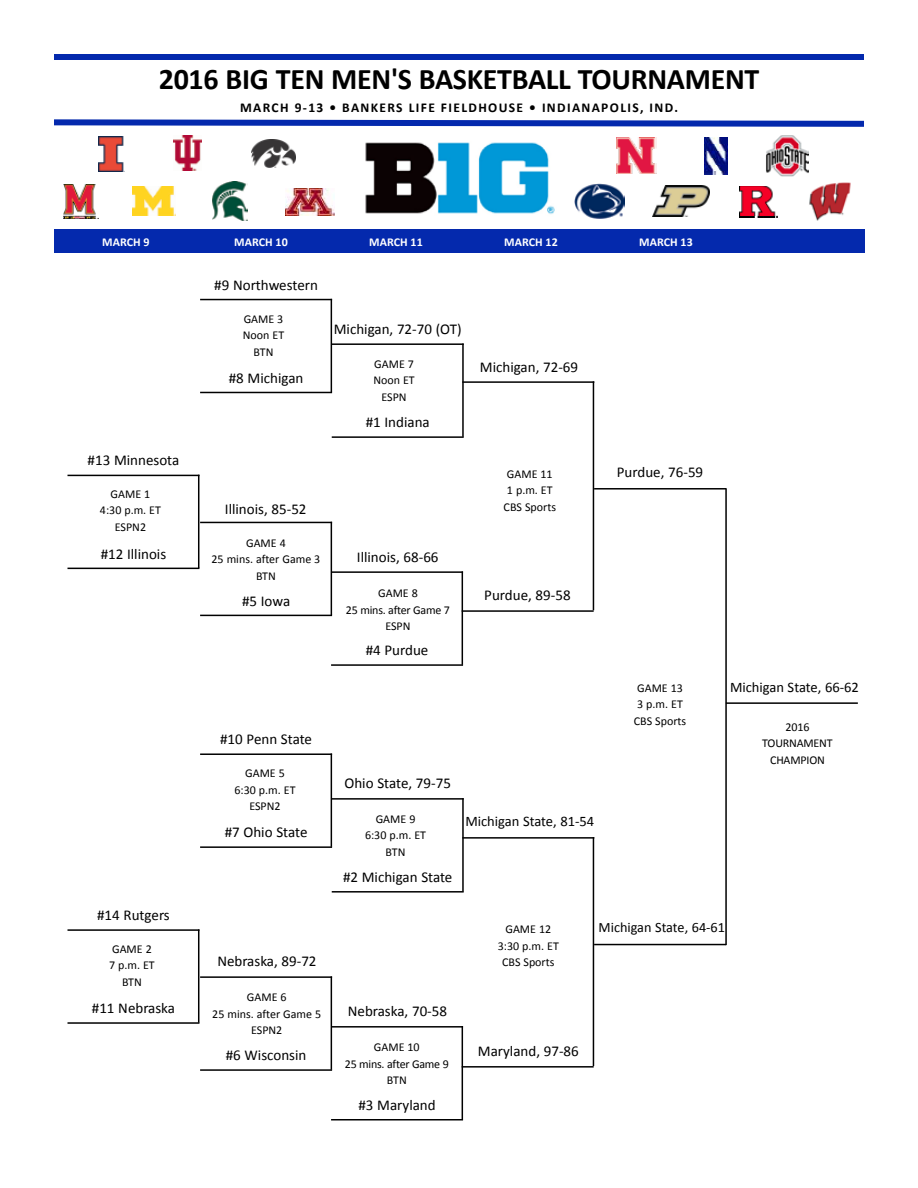
<style>
.page{position:relative;width:918px;height:1188px;background:#fff}
.page>*{position:absolute;margin:0;border:0;box-sizing:border-box;transform-origin:0 0}
.t1{font:700 30px "Calibri";letter-spacing:-.01em;color:#000}
.t2{font:15px "Calibri";color:#000}
.t3{font:14.55px "Calibri";color:#000}
.t4{font:14.25px "Calibri";color:#000}
.t5{font:700 13.5px "Calibri";letter-spacing:.1em;color:#000}
.t6{font:12px/16.5px "Calibri";color:#000;text-align:center}
.t7{font:12px/16.5px "Calibri";letter-spacing:-.02em;color:#000;text-align:center}
.t8{font:700 12px "Calibri";color:#fff}
</style>
<div class="page">
<div style="left:54px;top:230px;width:810px;height:23px;background:#0429ad"></div>
<div style="left:54px;top:54px;width:810px;height:6px;background:#0429ad"></div>
<svg style="left:54px;top:119px;width:810px;height:8px;background:#425ec1"></svg>
<img style="left:174px;top:136px;width:27px;height:34px">
<img style="left:251px;top:139px;width:45px;height:28px">
<img style="left:133px;top:186px;width:42px;height:29px">
<img style="left:213px;top:181px;width:34px;height:40px">
<img style="left:286px;top:188px;width:48px;height:28px">
<img style="left:574px;top:184px;width:50px;height:34px">
<img style="left:616px;top:138px;width:41px;height:36px">
<img style="left:653px;top:186px;width:57px;height:30px">
<img style="left:809px;top:182px;width:42px;height:39px">
<img style="left:365px;top:142px;width:190px;height:72px">
<img style="left:766px;top:135px;width:42px;height:41px">
<img style="left:704px;top:138px;width:24px;height:36px">
<img style="left:64px;top:184px;width:34px;height:35px">
<img style="left:740px;top:186px;width:38px;height:31px">
<img style="left:98px;top:136px;width:26px;height:35px">
<hr style="left:331px;top:754px;width:1px;height:93px;background:#000">
<hr style="left:200px;top:753px;width:132px;height:2px;background:#000">
<hr style="left:200px;top:846px;width:132px;height:2px;background:#000">
<hr style="left:198px;top:929px;width:1px;height:94px;background:#000">
<hr style="left:68px;top:929px;width:131px;height:2px;background:#000">
<hr style="left:68px;top:1022px;width:131px;height:2px;background:#000">
<hr style="left:331px;top:976px;width:1px;height:94px;background:#000">
<hr style="left:200px;top:976px;width:132px;height:2px;background:#000">
<hr style="left:200px;top:1069px;width:132px;height:2px;background:#000">
<hr style="left:462px;top:798px;width:2px;height:93px;background:#000">
<hr style="left:332px;top:798px;width:132px;height:2px;background:#000">
<hr style="left:332px;top:891px;width:132px;height:2px;background:#000">
<hr style="left:462px;top:1026px;width:1px;height:93px;background:#000">
<hr style="left:331px;top:1026px;width:132px;height:2px;background:#000">
<hr style="left:331px;top:1119px;width:132px;height:1px;background:#000">
<hr style="left:331px;top:299px;width:1px;height:93px;background:#000">
<hr style="left:200px;top:299px;width:132px;height:1px;background:#000">
<hr style="left:200px;top:392px;width:132px;height:1px;background:#000">
<hr style="left:198px;top:475px;width:1px;height:93px;background:#000">
<hr style="left:68px;top:475px;width:131px;height:1px;background:#000">
<hr style="left:68px;top:568px;width:131px;height:1px;background:#000">
<hr style="left:331px;top:522px;width:1px;height:93px;background:#000">
<hr style="left:200px;top:522px;width:132px;height:1px;background:#000">
<hr style="left:200px;top:615px;width:132px;height:1px;background:#000">
<hr style="left:462px;top:344px;width:2px;height:93px;background:#000">
<hr style="left:332px;top:343px;width:132px;height:2px;background:#000">
<hr style="left:332px;top:436px;width:132px;height:2px;background:#000">
<hr style="left:462px;top:571px;width:1px;height:94px;background:#000">
<hr style="left:331px;top:571px;width:132px;height:2px;background:#000">
<hr style="left:331px;top:664px;width:132px;height:2px;background:#000">
<hr style="left:462px;top:610px;width:132px;height:2px;background:#000">
<hr style="left:462px;top:381px;width:132px;height:2px;background:#000">
<hr style="left:593px;top:381px;width:1px;height:229px;background:#000">
<hr style="left:594px;top:488px;width:132px;height:2px;background:#000">
<hr style="left:462px;top:1066px;width:132px;height:2px;background:#000">
<hr style="left:462px;top:837px;width:132px;height:2px;background:#000">
<hr style="left:593px;top:837px;width:1px;height:229px;background:#000">
<hr style="left:594px;top:944px;width:132px;height:1px;background:#000">
<hr style="left:725px;top:488px;width:2px;height:457px;background:#000">
<hr style="left:726px;top:702px;width:132px;height:2px;background:#000">
<h1 class="t1" style="left:159px;top:60px;width:602px">2016 BIG TEN MEN'S BASKETBALL TOURNAMENT</h1>
<p class="t5" style="left:240px;top:98px;width:439px">MARCH 9-13 • BANKERS LIFE FIELDHOUSE • INDIANAPOLIS, IND.</p>
<p class="t8" style="left:102px;top:234px;width:49px">MARCH 9</p>
<p class="t8" style="left:234px;top:234px;width:55px">MARCH 10</p>
<p class="t8" style="left:369px;top:234px;width:55px">MARCH 11</p>
<p class="t8" style="left:504px;top:234px;width:55px">MARCH 12</p>
<p class="t8" style="left:639px;top:234px;width:55px">MARCH 13</p>
<p class="t2" style="left:88px;top:450px;width:93px">#13 Minnesota</p>
<p class="t6" style="left:100px;top:486px;width:63px">GAME 1<br>4:30 p.m. ET<br>ESPN2</p>
<p class="t2" style="left:101px;top:544px;width:67px">#12 Illinois</p>
<p class="t2" style="left:97px;top:905px;width:74px">#14 Rutgers</p>
<p class="t6" style="left:109px;top:941px;width:47px">GAME 2<br>7 p.m. ET<br>BTN</p>
<p class="t2" style="left:92px;top:999px;width:85px">#11 Nebraska</p>
<p class="t2" style="left:214px;top:275px;width:105px">#9 Northwestern</p>
<p class="t6" style="left:243px;top:310px;width:43px">GAME 3<br>Noon ET<br>BTN</p>
<p class="t2" style="left:229px;top:368px;width:76px">#8 Michigan</p>
<p class="t2" style="left:334px;top:320px;width:129px">Michigan, 72-70 (OT)</p>
<p class="t6" style="left:373px;top:355px;width:43px">GAME 7<br>Noon ET<br>ESPN</p>
<p class="t2" style="left:366px;top:413px;width:66px">#1 Indiana</p>
<p class="t2" style="left:480px;top:358px;width:100px">Michigan, 72-69</p>
<p class="t2" style="left:225px;top:500px;width:83px">Illinois, 85-52</p>
<p class="t6" style="left:212px;top:534px;width:110px">GAME 4<br>25 mins. after Game 3<br>BTN</p>
<p class="t2" style="left:242px;top:591px;width:50px">#5 Iowa</p>
<p class="t2" style="left:220px;top:730px;width:93px">#10 Penn State</p>
<p class="t6" style="left:234px;top:765px;width:63px">GAME 5<br>6:30 p.m. ET<br>ESPN2</p>
<p class="t2" style="left:225px;top:823px;width:84px">#7 Ohio State</p>
<p class="t2" style="left:217px;top:952px;width:101px">Nebraska, 89-72</p>
<p class="t6" style="left:212px;top:989px;width:110px">GAME 6<br>25 mins. after Game 5<br>ESPN2</p>
<p class="t2" style="left:226px;top:1046px;width:82px">#6 Wisconsin</p>
<p class="t6" style="left:504px;top:465px;width:54px;text-align:left">GAME 11<br>1 p.m. ET<br>CBS Sports</p>
<p class="t2" style="left:617px;top:462px;width:88px">Purdue, 76-59</p>
<p class="t2" style="left:357px;top:548px;width:83px">Illinois, 68-66</p>
<p class="t7" style="left:346px;top:585px;width:106px">GAME 8<br>25 mins. after Game 7<br>ESPN</p>
<p class="t2" style="left:366px;top:641px;width:64px">#4 Purdue</p>
<p class="t2" style="left:484px;top:585px;width:88px">Purdue, 89-58</p>
<p class="t2" style="left:344px;top:773px;width:108px">Ohio State, 79-75</p>
<p class="t6" style="left:365px;top:810px;width:63px">GAME 9<br>6:30 p.m. ET<br>BTN</p>
<p class="t2" style="left:343px;top:868px;width:111px">#2 Michigan State</p>
<p class="t3" style="left:465px;top:812px;width:130px">Michigan State, 81-54</p>
<p class="t6" style="left:634px;top:680px;width:54px;text-align:left">GAME 13<br>3 p.m. ET<br>CBS Sports</p>
<p class="t3" style="left:730px;top:678px;width:130px">Michigan State, 66-62</p>
<p class="t6" style="left:762px;top:718px;width:72px">2016<br>TOURNAMENT<br>CHAMPION</p>
<p class="t2" style="left:348px;top:1002px;width:101px">Nebraska, 70-58</p>
<p class="t7" style="left:345px;top:1039px;width:106px">GAME 10<br>25 mins. after Game 9<br>BTN</p>
<p class="t2" style="left:358px;top:1096px;width:79px">#3 Maryland</p>
<p class="t6" style="left:498px;top:921px;width:63px">GAME 12<br>3:30 p.m. ET<br>CBS Sports</p>
<p class="t4" style="left:599px;top:918px;width:128px">Michigan State, 64-61</p>
<p class="t2" style="left:478px;top:1041px;width:102px">Maryland, 97-86</p>
</div>
